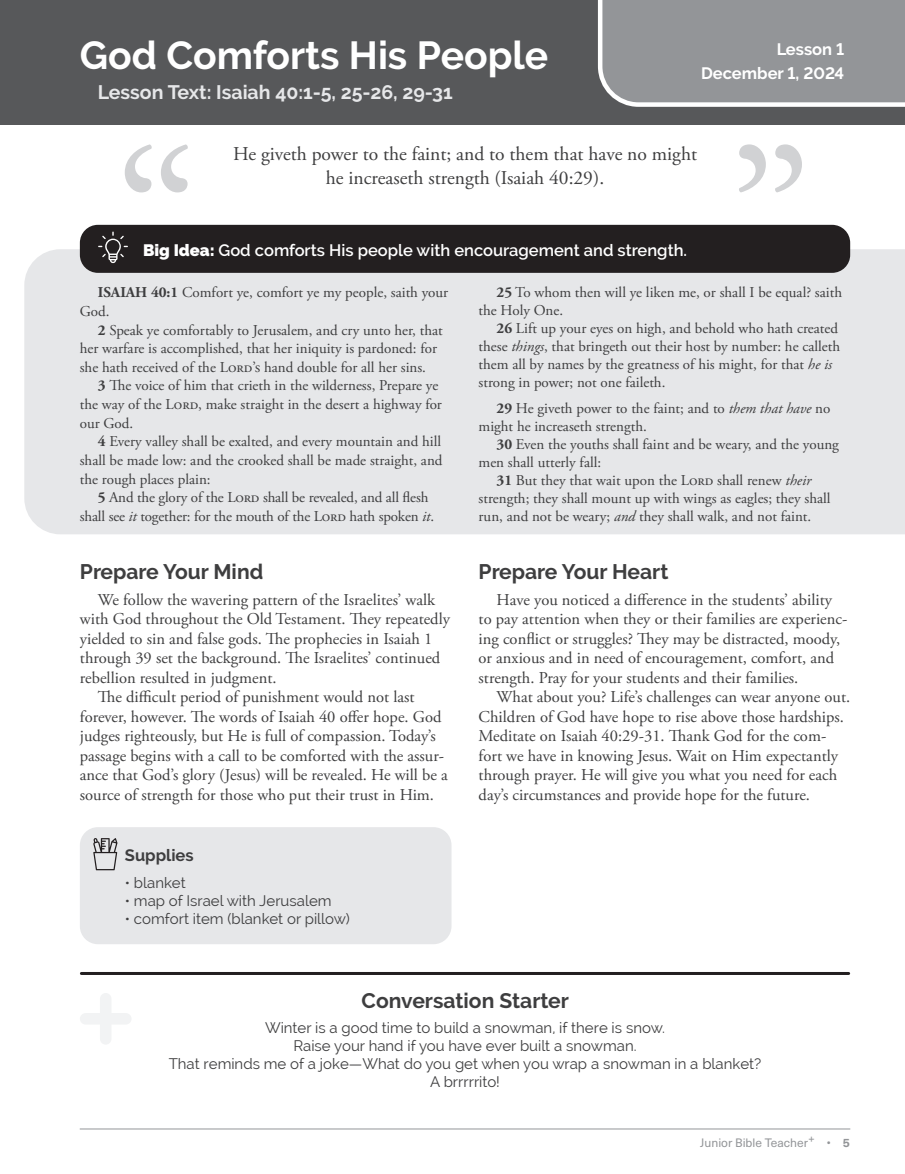
<style>
.page{position:relative;width:905px;height:1174px;background:#fff}
.page>*{position:absolute;margin:0;border:0;box-sizing:border-box;transform-origin:0 0}
.t1{font:700 39px "Raleway";color:#fff}
.t2{font:700 21px "Raleway";color:#3e3e3f}
.t3{font:19.5px/24px "Adobe Garamond Pro";color:#3e3e3f;text-align:center}
.t4{font:700 19.5px "Raleway";color:#e6e7e9}
.t5{font:16.5px/19.5px "Adobe Garamond Pro";color:#3e3e3f}
.t6{font:600 16.5px "Raleway";color:#fff}
.t7{font:700 16.5px "Raleway";color:#fff}
.t8{font:700 16.5px "Raleway";color:#3e3e3f}
.t9{font:15px/18.6px "Adobe Garamond Pro";color:#3e3e3f}
.t10{font:15px "Raleway";color:#3e3e3f}
.t11{font:12px "Neue Haas Unica W1 G";color:#939598}
.s1{font-weight:900}
.s2{font-weight:700}
.s3{font-style:italic}
</style>
<div class="page">
<hr style="left:80px;top:1128px;width:769px;height:1px;background:#939598">
<svg style="left:80px;top:993px;width:51px;height:51px"></svg>
<div style="left:24px;top:249px;width:880px;height:285px;background:#e6e7e9"></div>
<div style="left:80px;top:225px;width:769px;height:48px;background:#231f20;border-radius:18px"></div>
<svg style="left:125px;top:144px;width:63px;height:48px"></svg>
<svg style="left:739px;top:144px;width:62px;height:48px"></svg>
<svg style="left:98px;top:231px;width:30px;height:32px"></svg>
<hr style="left:81px;top:972px;width:767px;height:3px;background:#231f20">
<div style="left:0;top:0;width:904px;height:125px;background:#57585a"></div>
<div style="left:80px;top:827px;width:371px;height:117px;background:#e6e7e9;border-radius:18px"></div>
<svg style="left:93px;top:838px;width:24px;height:32px"></svg>
<svg style="left:597px;top:0;width:308px;height:109px;background:#96979a"></svg>
<p class="t1" style="left:80px;top:33px;width:469px">God Comforts His People</p>
<p class="t4" style="left:98px;top:81px;width:356px">Lesson Text: Isaiah 40:1-5, 25-26, 29-31</p>
<p class="t7" style="left:776px;top:39px;width:69px">Lesson 1</p>
<p class="t7" style="left:700px;top:63px;width:145px">December 1, 2024</p>
<p class="t3" style="left:233px;top:142px;width:465px">He giveth power to the faint; and to them that have no might he increaseth strength (Isaiah 40:29).</p>
<p class="t6" style="left:143px;top:240px;width:545px"><span class="s1">Big Idea:</span> God comforts His people with encouragement and strength.</p>
<p class="t9" style="left:80px;top:284px;width:370px;text-indent:18px"><span class="s2">ISAIAH 40:1</span> Comfort ye, comfort ye my people, saith your<br>God.</p>
<p class="t9" style="left:80px;top:321px;width:364px;text-indent:18px"><span class="s2">2</span> Speak ye comfortably to Jerusalem, and cry unto her, that her warfare is accomplished, that her iniquity is pardoned: for she hath received of the LORD’s hand double for all her sins.</p>
<p class="t9" style="left:80px;top:377px;width:363px;text-indent:18px"><span class="s2">3</span> The voice of him that crieth in the wilderness, Prepare ye the way of the LORD, make straight in the desert a highway for our God.</p>
<p class="t9" style="left:80px;top:433px;width:364px;text-align:justify;text-indent:18px"><span class="s2">4</span> Every valley shall be exalted, and every mountain and hill shall be made low: and the crooked shall be made straight, and the rough places plain:</p>
<p class="t9" style="left:80px;top:488px;width:355px;text-indent:18px"><span class="s2">5</span> And the glory of the LORD shall be revealed, and all flesh shall see <span class="s3">it</span> together: for the mouth of the LORD hath spoken <span class="s3">it</span>.</p>
<p class="t2" style="left:80px;top:560px;width:185px">Prepare Your Mind</p>
<p class="t5" style="left:80px;top:590px;width:371px;text-indent:18px">We follow the wavering pattern of the Israelites’ walk with God throughout the Old Testament. They repeatedly yielded to sin and false gods. The prophecies in Isaiah 1 through 39 set the background. The Israelites’ continued rebellion resulted in judgment.</p>
<p class="t5" style="left:80px;top:688px;width:369px;text-indent:18px">The difficult period of punishment would not last forever, however. The words of Isaiah 40 offer hope. God judges righteously, but He is full of compassion. Today’s passage begins with a call to be comforted with the assur&shy;ance that God’s glory (Jesus) will be revealed. He will be a source of strength for those who put their trust in Him.</p>
<p class="t8" style="left:125px;top:845px;width:70px">Supplies</p>
<p class="t10" style="left:125px;top:873px;width:62px">• blanket</p>
<p class="t10" style="left:125px;top:891px;width:208px">• map of Israel with Jerusalem</p>
<p class="t10" style="left:125px;top:909px;width:226px">• comfort item (blanket or pillow)</p>
<p class="t9" style="left:478px;top:284px;width:365px;line-height:18px;text-indent:18px"><span class="s2">25</span> To whom then will ye liken me, or shall I be equal? saith the Holy One.</p>
<p class="t9" style="left:478px;top:320px;width:363px;line-height:18px;text-indent:18px"><span class="s2">26</span> Lift up your eyes on high, and behold who hath created these <span class="s3">things</span>, that bringeth out their host by number: he calleth them all by names by the greatness of his might, for that <span class="s3">he is </span>strong in power; not one faileth.</p>
<p class="t9" style="left:478px;top:399px;width:353px;line-height:18px;text-indent:18px"><span class="s2">29</span> He giveth power to the faint; and to <span class="s3">them that have</span> no might he increaseth strength.</p>
<p class="t9" style="left:478px;top:435px;width:362px;line-height:18px;text-indent:18px"><span class="s2">30</span> Even the youths shall faint and be weary, and the young men shall utterly fall:</p>
<p class="t9" style="left:478px;top:471px;width:353px;line-height:18px;text-indent:18px"><span class="s2">31</span> But they that wait upon the LORD shall renew <span class="s3">their </span>strength; they shall mount up with wings as eagles; they shall run, and not be weary; <span class="s3">and</span> they shall walk, and not faint.</p>
<p class="t2" style="left:478px;top:560px;width:191px">Prepare Your Heart</p>
<p class="t5" style="left:478px;top:590px;width:370px;text-indent:18px">Have you noticed a difference in the students’ ability to pay attention when they or their families are experienc&shy;ing conflict or struggles? They may be distracted, moody, or anxious and in need of encouragement, comfort, and strength. Pray for your students and their families.</p>
<p class="t5" style="left:478px;top:688px;width:373px;text-indent:18px">What about you? Life’s challenges can wear anyone out.<br>Children of God have hope to rise above those hardships.<br>Meditate on Isaiah 40:29-31. Thank God for the com&shy;fort we have in knowing Jesus. Wait on Him expectantly through prayer. He will give you what you need for each day’s circumstances and provide hope for the future.</p>
<p class="t2" style="left:361px;top:989px;width:209px">Conversation Starter</p>
<p class="t10" style="left:265px;top:1018px;width:401px">Winter is a good time to build a snowman, if there is snow.</p>
<p class="t10" style="left:293px;top:1036px;width:344px">Raise your hand if you have ever built a snowman.</p>
<p class="t10" style="left:169px;top:1054px;width:593px">That reminds me of a joke—What do you get when you wrap a snowman in a blanket?</p>
<p class="t10" style="left:430px;top:1072px;width:71px">A brrrrrito!</p>
<p class="t11" style="left:699px;top:1134px;width:151px">Junior Bible Teacher+ • <span class="s2">5</span></p>
</div>
